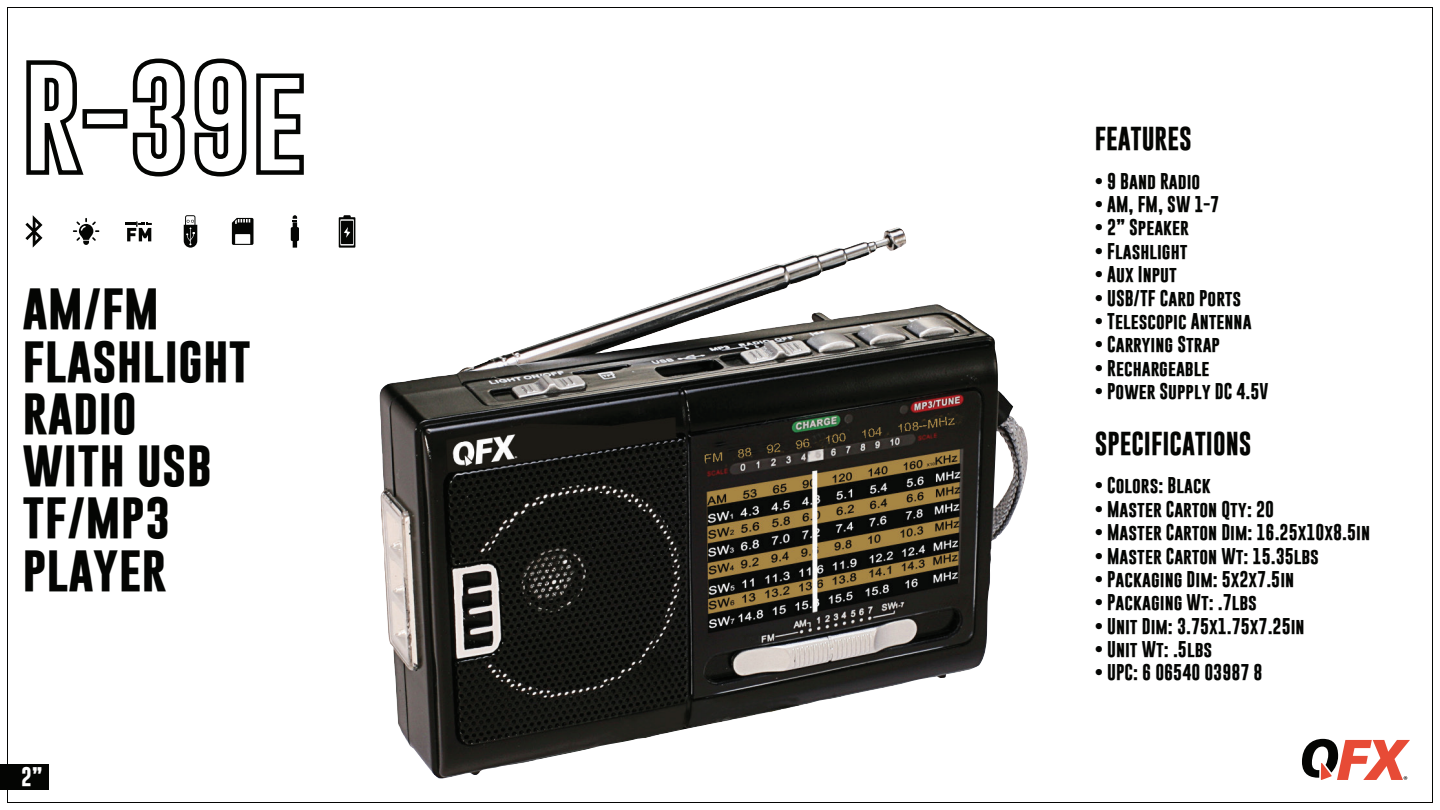
<style>
.page{position:relative;width:1440px;height:810px;background:#fff}
.page>*{position:absolute;margin:0;border:0;box-sizing:border-box;transform-origin:0 0}
.t1{font:700 42px/52.2px "Gobold";color:#040503;scale:1.12 1}
.t2{font:700 24px "Gobold";color:#040503}
.t3{font:700 19.5px "Gobold";color:#fff}
.t4{font:700 16.5px "Gobold";color:#040503}
</style>
<div class="page">
<div style="left:0;top:764px;width:48px;height:26px;background:#040503"></div>
<svg style="left:26px;top:60px;width:58px;height:115px"></svg>
<div style="left:82px;top:109px;width:45px;height:20px;border:4px solid #040503"></div>
<svg style="left:132px;top:58px;width:172px;height:119px"></svg>
<img style="left:379px;top:231px;width:649px;height:548px">
<svg style="left:184px;top:215px;width:13px;height:33px"></svg>
<svg style="left:125px;top:221px;width:27px;height:20px"></svg>
<svg style="left:291px;top:215px;width:8px;height:33px"></svg>
<svg style="left:232px;top:218px;width:21px;height:27px"></svg>
<svg style="left:339px;top:215px;width:16px;height:33px"></svg>
<svg style="left:73px;top:218px;width:26px;height:27px"></svg>
<svg style="left:25px;top:215px;width:17px;height:33px"></svg>
<svg style="left:1302px;top:739px;width:108px;height:41px"></svg>
<h1 class="t1" style="left:23px;top:283px;width:205px">AM/FM<br>FLASHLIGHT<br>RADIO<br>WITH USB<br>TF/MP3<br>PLAYER</h1>
<p class="t3" style="left:21px;top:764px;width:23px">2”</p>
<h2 class="t2" style="left:1094px;top:123px;width:99px">FEATURES</h2>
<p class="t4" style="left:1094px;top:170px;width:107px">• 9 Band Radio</p>
<p class="t4" style="left:1094px;top:193px;width:126px">• AM, FM, SW 1-7</p>
<p class="t4" style="left:1094px;top:217px;width:96px">• 2” Speaker</p>
<p class="t4" style="left:1094px;top:240px;width:94px">• Flashlight</p>
<p class="t4" style="left:1094px;top:263px;width:84px">• Aux Input</p>
<p class="t4" style="left:1094px;top:287px;width:148px">• USB/TF Card Ports</p>
<p class="t4" style="left:1094px;top:310px;width:158px">• Telescopic Antenna</p>
<p class="t4" style="left:1094px;top:334px;width:127px">• Carrying Strap</p>
<p class="t4" style="left:1094px;top:357px;width:116px">• Rechargeable</p>
<p class="t4" style="left:1094px;top:380px;width:175px">• Power Supply DC 4.5V</p>
<h2 class="t2" style="left:1094px;top:428px;width:158px">SPECIFICATIONS</h2>
<p class="t4" style="left:1094px;top:475px;width:117px">• Colors: Black</p>
<p class="t4" style="left:1094px;top:498px;width:181px">• Master Carton Qty: 20</p>
<p class="t4" style="left:1094px;top:521px;width:277px">• Master Carton Dim: 16.25x10x8.5in</p>
<p class="t4" style="left:1094px;top:545px;width:226px">• Master Carton Wt: 15.35lbs</p>
<p class="t4" style="left:1094px;top:568px;width:201px">• Packaging Dim: 5x2x7.5in</p>
<p class="t4" style="left:1094px;top:592px;width:164px">• Packaging Wt: .7lbs</p>
<p class="t4" style="left:1094px;top:615px;width:211px">• Unit Dim: 3.75x1.75x7.25in</p>
<p class="t4" style="left:1094px;top:638px;width:119px">• Unit Wt: .5lbs</p>
<p class="t4" style="left:1094px;top:662px;width:169px">• UPC: 6 06540 03987 8</p>
</div>
